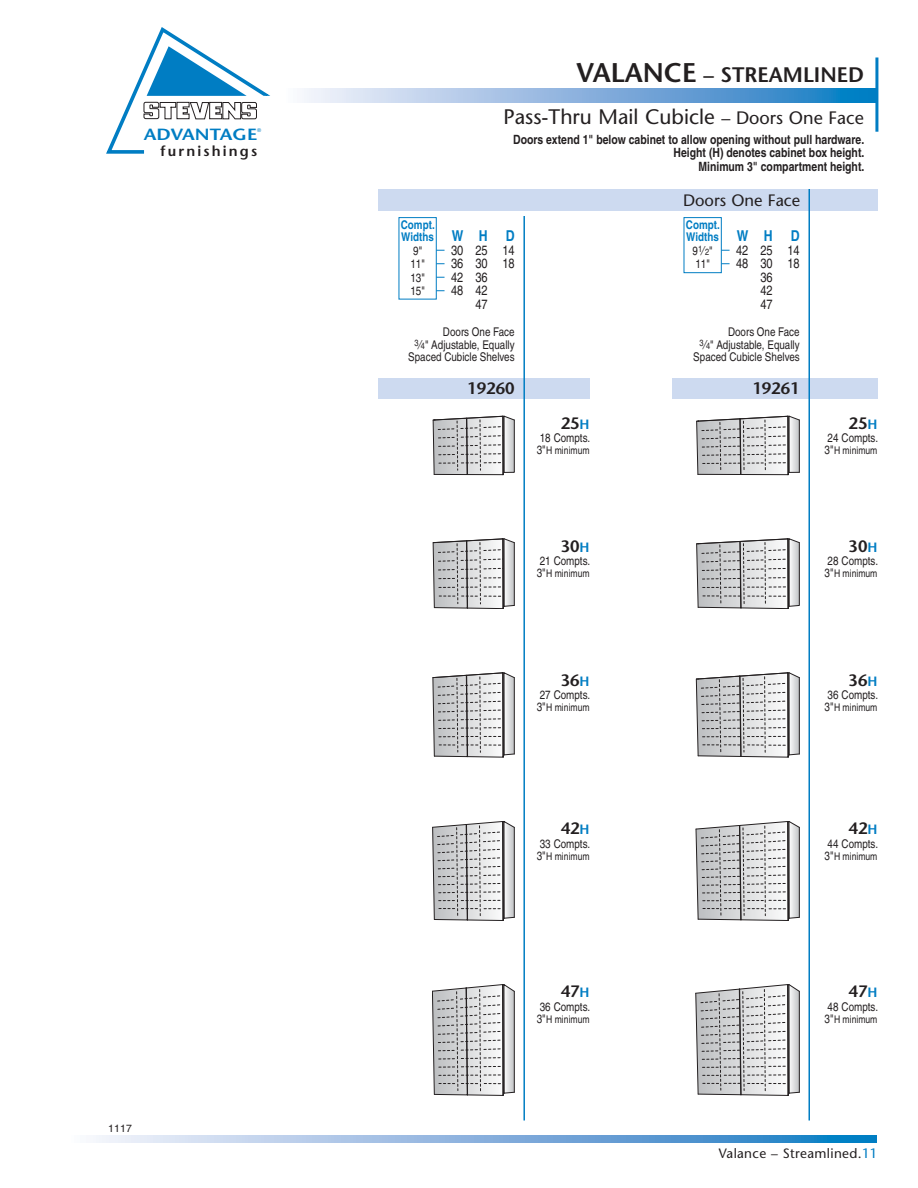
<style>
.page{position:relative;width:918px;height:1188px;background:#fff}
.page>*{position:absolute;margin:0;border:0;box-sizing:border-box;transform-origin:0 0}
.t1{font:21px/42px "Stone Sans";color:#231f20;text-align:right}
.t2{font:600 16.5px "Stone Sans";color:#231f20}
.t3{font:16.5px "Stone Sans";color:#231f20}
.t4{font:600 16.2px "Stone Sans";color:#007dc3;scale:1.17 1}
.t5{font:700 condensed 15px "Helvetica";color:#007dc3}
.t6{font:600 14.4px "Stone Sans";letter-spacing:.15em;color:#231f20}
.t7{font:condensed 13.5px/13.5px "Helvetica";color:#231f20;text-align:center}
.t8{font:13.5px "Stone Sans";letter-spacing:.025em;color:#231f20}
.t9{font:700 condensed 12.75px/13.5px "Helvetica";color:#231f20;text-align:right}
.t10{font:condensed 12px/13.5px "Helvetica";color:#231f20;text-align:right}
.t11{font:700 condensed 12px/12px "Helvetica";color:#007dc3}
.t12{font:condensed 10.5px "Helvetica";color:#231f20}
.t13{font:10.5px "Helvetica";color:#231f20}
.t14{font:5.4px "Stone Sans";color:#007dc3}
.s1{font-weight:600;font-size:27px}
.s2{font-weight:600}
.s3{font-size:18px}
.s4{font-size:12.75px}
.s5{font-size:9px}
.s6{font-size:13.5px;color:#007dc3}
.s7{font-size:12px}
.s8{color:#007dc3}
</style>
<div class="page">
<svg style="left:304px;top:89px;width:571px;height:13px;background:#83b2dd"></svg>
<hr style="left:875px;top:57px;width:3px;height:75px;background:#007dc3">
<svg style="left:96px;top:1135px;width:781px;height:7px;background:#83b2dd"></svg>
<svg style="left:106px;top:27px;width:164px;height:127px"></svg>
<div style="left:378px;top:189px;width:500px;height:22px;background:#cddaf0"></div>
<div style="left:672px;top:378px;width:206px;height:20px;background:#cddaf0"></div>
<svg style="left:696px;top:416px;width:104px;height:59px"></svg>
<svg style="left:696px;top:538px;width:104px;height:71px"></svg>
<svg style="left:696px;top:672px;width:104px;height:86px"></svg>
<svg style="left:696px;top:821px;width:104px;height:100px"></svg>
<svg style="left:695px;top:984px;width:105px;height:112px"></svg>
<hr style="left:808px;top:189px;width:2px;height:931px;background:#007dc3">
<div style="left:378px;top:378px;width:212px;height:20px;background:#cddaf0"></div>
<svg style="left:433px;top:416px;width:82px;height:59px"></svg>
<svg style="left:433px;top:538px;width:82px;height:71px"></svg>
<svg style="left:432px;top:672px;width:83px;height:86px"></svg>
<svg style="left:432px;top:821px;width:83px;height:100px"></svg>
<svg style="left:432px;top:984px;width:83px;height:112px"></svg>
<hr style="left:523px;top:216px;width:2px;height:904px;background:#007dc3">
<div style="left:399px;top:217px;width:38px;height:82px;border:1px solid #007dc3"></div>
<div style="left:684px;top:217px;width:38px;height:56px;border:1px solid #007dc3"></div>
<h3 class="t4" style="left:144px;top:128px;width:99px">ADVANTAGE</h3>
<p class="t6" style="left:161px;top:146px;width:98px">furnishings</p>
<p class="t14" style="left:257px;top:128px;width:6px">®</p>
<p class="t13" style="left:108px;top:1124px;width:26px">1117</p>
<h1 class="t1" style="left:504px;top:55px;width:362px"><span class="s1">VALANCE</span> <span class="s2">– STREAMLINED<br></span>Pass-Thru Mail Cubicle <span class="s3">– Doors One Face</span></h1>
<p class="t9" style="left:513px;top:134px;width:353px">Doors extend 1" below cabinet to allow opening without pull hardware.<br>Height (H) denotes cabinet box height.<br>Minimum 3" compartment height.</p>
<p class="t11" style="left:401px;top:220px;width:35px">Compt.<br>Widths</p>
<p class="t10" style="left:410px;top:245px;width:16px;text-align:left">9"<br>11"<br>13"<br>15"</p>
<p class="t5" style="left:452px;top:230px;width:64px">W H D</p>
<p class="t7" style="left:451px;top:244px;width:65px">30 25 14</p>
<p class="t7" style="left:451px;top:258px;width:65px">36 30 18</p>
<p class="t7" style="left:451px;top:271px;width:38px">42 36</p>
<p class="t7" style="left:451px;top:285px;width:38px">48 42</p>
<p class="t7" style="left:475px;top:298px;width:14px">47</p>
<p class="t10" style="left:414px;top:326px;width:102px">Doors One Face<br><sup>3</sup><span class="s4">⁄</span><span class="s5">4</span>" Adjustable, Equally</p>
<p class="t10" style="left:408px;top:351px;width:108px">Spaced Cubicle Shelves</p>
<h2 class="t2" style="left:467px;top:382px;width:49px">19260</h2>
<h2 class="t2" style="left:561px;top:417px;width:30px">25<span class="s6">H</span></h2>
<p class="t10" style="left:540px;top:433px;width:52px">18 Compts.</p>
<p class="t12" style="left:537px;top:447px;width:54px"><span class="s7">3"</span>H minimum</p>
<h2 class="t2" style="left:561px;top:539px;width:30px">30<span class="s6">H</span></h2>
<p class="t10" style="left:540px;top:555px;width:52px">21 Compts.</p>
<p class="t12" style="left:537px;top:569px;width:54px"><span class="s7">3"</span>H minimum</p>
<h2 class="t2" style="left:561px;top:673px;width:30px">36<span class="s6">H</span></h2>
<p class="t10" style="left:540px;top:689px;width:52px">27 Compts.</p>
<p class="t12" style="left:537px;top:703px;width:54px"><span class="s7">3"</span>H minimum</p>
<h2 class="t2" style="left:561px;top:822px;width:30px">42<span class="s6">H</span></h2>
<p class="t10" style="left:540px;top:838px;width:52px">33 Compts.</p>
<p class="t12" style="left:537px;top:852px;width:54px"><span class="s7">3"</span>H minimum</p>
<h2 class="t2" style="left:561px;top:985px;width:30px">47<span class="s6">H</span></h2>
<p class="t10" style="left:540px;top:1001px;width:52px">36 Compts.</p>
<p class="t12" style="left:537px;top:1015px;width:54px"><span class="s7">3"</span>H minimum</p>
<h2 class="t3" style="left:683px;top:194px;width:119px">Doors One Face</h2>
<p class="t11" style="left:686px;top:220px;width:35px">Compt.<br>Widths</p>
<p class="t10" style="left:693px;top:245px;width:22px;text-align:left">9<sup>1</sup><span class="s4">⁄</span> <span class="s5">2</span>"<br>11"</p>
<p class="t5" style="left:737px;top:230px;width:64px">W H D</p>
<p class="t7" style="left:736px;top:244px;width:65px">42 25 14<br>48 30 18<br>36<br>42<br>47</p>
<p class="t10" style="left:699px;top:326px;width:102px">Doors One Face<br><sup>3</sup><span class="s4">⁄</span><span class="s5">4</span>" Adjustable, Equally</p>
<p class="t10" style="left:693px;top:351px;width:108px">Spaced Cubicle Shelves</p>
<h2 class="t2" style="left:752px;top:382px;width:49px">19261</h2>
<h2 class="t2" style="left:849px;top:417px;width:30px">25<span class="s6">H</span></h2>
<p class="t10" style="left:828px;top:433px;width:52px">24 Compts.</p>
<p class="t12" style="left:825px;top:447px;width:54px"><span class="s7">3"</span>H minimum</p>
<h2 class="t2" style="left:849px;top:539px;width:30px">30<span class="s6">H</span></h2>
<p class="t10" style="left:828px;top:555px;width:52px">28 Compts.</p>
<p class="t12" style="left:825px;top:569px;width:54px"><span class="s7">3"</span>H minimum</p>
<h2 class="t2" style="left:849px;top:673px;width:30px">36<span class="s6">H</span></h2>
<p class="t10" style="left:828px;top:689px;width:52px">36 Compts.</p>
<p class="t12" style="left:825px;top:703px;width:54px"><span class="s7">3"</span>H minimum</p>
<h2 class="t2" style="left:849px;top:822px;width:30px">42<span class="s6">H</span></h2>
<p class="t10" style="left:828px;top:838px;width:52px">44 Compts.</p>
<p class="t12" style="left:825px;top:852px;width:54px"><span class="s7">3"</span>H minimum</p>
<h2 class="t2" style="left:849px;top:985px;width:30px">47<span class="s6">H</span></h2>
<p class="t10" style="left:828px;top:1001px;width:52px">48 Compts.</p>
<p class="t12" style="left:825px;top:1015px;width:54px"><span class="s7">3"</span>H minimum</p>
<p class="t8" style="left:719px;top:1148px;width:160px">Valance – Streamlined.<span class="s8">11</span></p>
</div>
